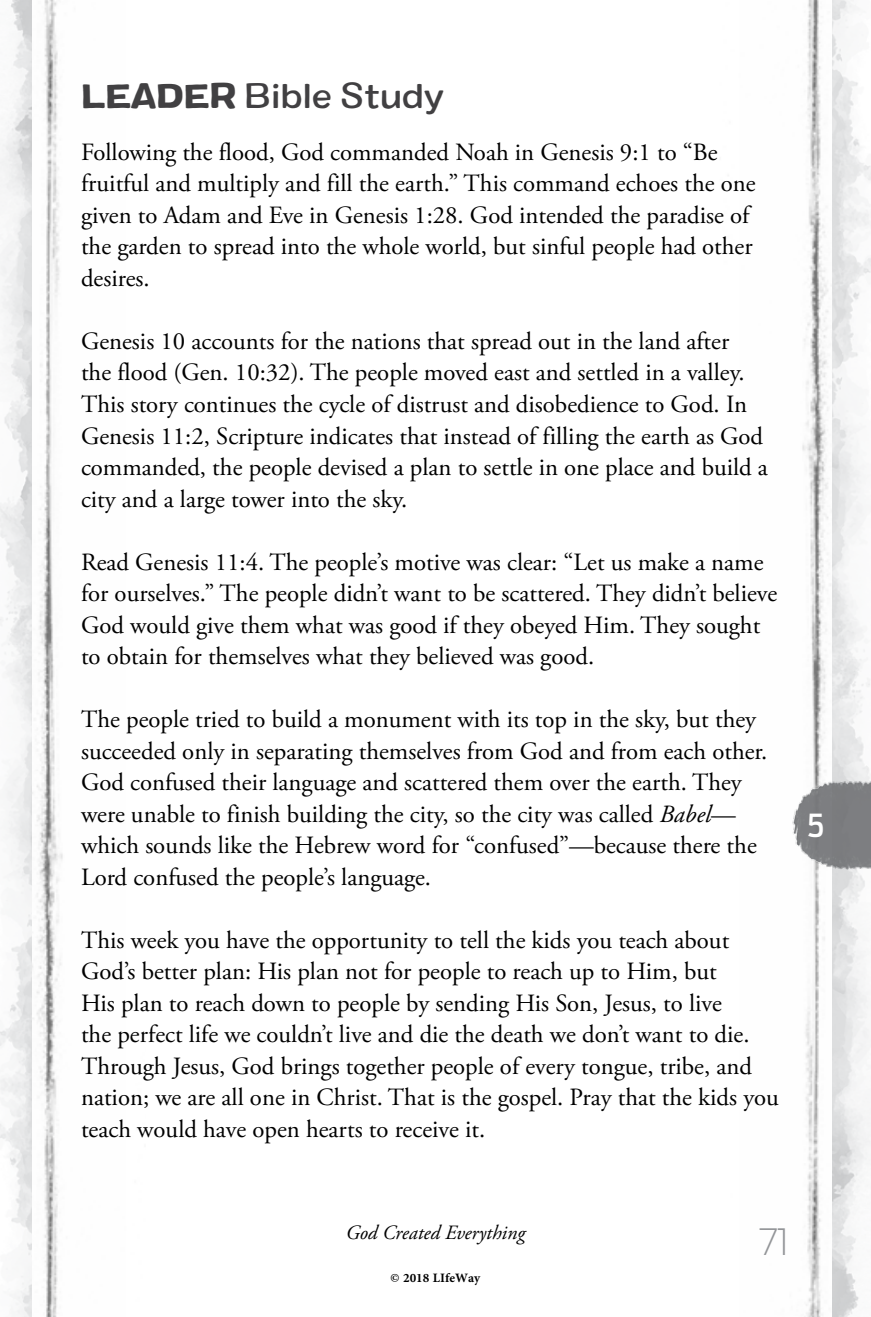
<style>
.page{position:relative;width:871px;height:1317px;background:#fff}
.page>*{position:absolute;margin:0;border:0;box-sizing:border-box;transform-origin:0 0}
.t1{font:200 36px "Antenna";color:#939598}
.t2{font:500 expanded 33.75px "Colby";letter-spacing:-.015em;color:#414042}
.t3{font:500 31.5px "Antenna Cond";color:#fff}
.t4{font:24.75px/31.5px "Adobe Garamond Pro";color:#000}
.t5{font:italic 20.25px "Adobe Garamond Pro";color:#000}
.t6{font:700 18px "Adobe Arabic";color:#000}
.s1{font-family:"Colby Ex Bld";font-weight:400;font-stretch:normal}
.s2{font-style:italic}
</style>
<div class="page">
<img style="left:832px;top:0;width:39px;height:1316px">
<img style="left:802px;top:0;width:27px;height:1316px">
<img style="left:0;top:0;width:33px;height:1316px">
<img style="left:33px;top:0;width:30px;height:1316px">
<img style="left:792px;top:777px;width:79px;height:95px">
<h2 class="t2" style="left:81px;top:74px;width:365px"><span class="s1">LEADER</span> Bible Study</h2>
<p class="t4" style="left:81px;top:137px;width:676px">Following the flood, God commanded Noah in Genesis 9:1 to “Be fruitful and multiply and fill the earth.” This command echoes the one given to Adam and Eve in Genesis 1:28. God intended the paradise of the garden to spread into the whole world, but sinful people had other desires.</p>
<p class="t4" style="left:81px;top:326px;width:688px">Genesis 10 accounts for the nations that spread out in the land after<br>the flood (Gen. 10:32). The people moved east and settled in a valley.<br>This story continues the cycle of distrust and disobedience to God. In Genesis 11:2, Scripture indicates that instead of filling the earth as God commanded, the people devised a plan to settle in one place and build a city and a large tower into the sky.</p>
<p class="t4" style="left:81px;top:547px;width:698px">Read Genesis 11:4. The people’s motive was clear: “Let us make a name for ourselves.” The people didn’t want to be scattered. They didn’t believe God would give them what was good if they obeyed Him. They sought to obtain for themselves what they believed was good.</p>
<p class="t4" style="left:81px;top:704px;width:688px">The people tried to build a monument with its top in the sky, but they succeeded only in separating themselves from God and from each other.<br>God confused their language and scattered them over the earth. They were unable to finish building the city, so the city was called <span class="s2">Babel</span>— which sounds like the Hebrew word for “confused”—because there the Lord confused the people’s language.</p>
<p class="t4" style="left:81px;top:925px;width:699px">This week you have the opportunity to tell the kids you teach about God’s better plan: His plan not for people to reach up to Him, but<br>His plan to reach down to people by sending His Son, Jesus, to live<br>the perfect life we couldn’t live and die the death we don’t want to die.<br>Through Jesus, God brings together people of every tongue, tribe, and nation; we are all one in Christ. That is the gospel. Pray that the kids you teach would have open hearts to receive it.</p>
<p class="t3" style="left:807px;top:807px;width:18px">5</p>
<p class="t5" style="left:346px;top:1219px;width:181px">God Created Everything</p>
<p class="t6" style="left:391px;top:1265px;width:91px">© 2018 LIfeWay</p>
<h1 class="t1" style="left:759px;top:1220px;width:32px">71</h1>
</div>
